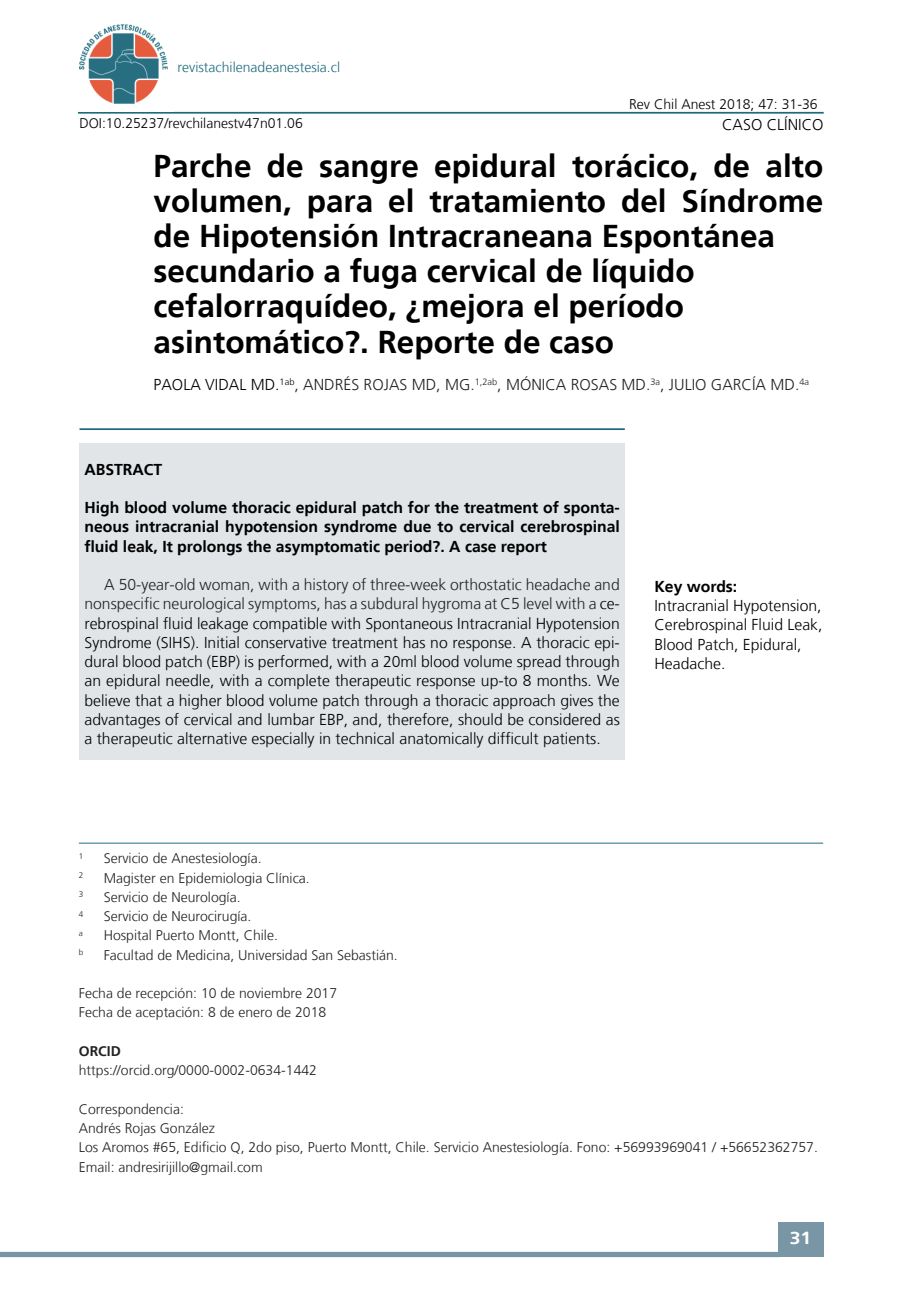
<style>
.page{position:relative;width:918px;height:1315px;background:#fff}
.page>*{position:absolute;margin:0;border:0;box-sizing:border-box;transform-origin:0 0}
.t1{font:700 31.5px/35px "Frutiger LT";color:#000}
.t2{font:700 17.5px "Frutiger LT";color:#fff;scale:1.1 1}
.t3{font:300 15.75px/19.2px "Frutiger LT";color:#000;text-align:justify}
.t4{font:700 15.75px/19.2px "Frutiger LT";color:#000;text-align:justify}
.t5{font:300 15.75px "Frutiger LT";color:#222}
.t6{font:300 14px/19.2px "Frutiger LT";color:#222}
.t7{font:300 14px "Frutiger LT";color:#000}
.t8{font:300 14px "Frutiger LT";color:#1f6b7d}
.t9{font:700 14px "Frutiger LT";color:#222}
.t10{font:300 8.22px "Frutiger LT";color:#222}
.s1{color:#000}
.s2{color:#222}
</style>
<div class="page">
<div style="left:778px;top:1222px;width:45px;height:35px;background:#7896a5"></div>
<div style="left:0;top:1251px;width:780px;height:6px;background:#7896a5"></div>
<hr style="left:78px;top:112px;width:745px;height:2px;background:#1f6b7d">
<img style="left:79px;top:24px;width:89px;height:80px">
<div style="left:79px;top:443px;width:546px;height:316px;background:#e1e5e8"></div>
<hr style="left:79px;top:428px;width:546px;height:2px;background:#1f6b7d">
<hr style="left:79px;top:842px;width:744px;height:1px;background:#1f6b7d">
<p class="t8" style="left:177px;top:59px;width:164px">revistachilenadeanestesia.cl</p>
<p class="t7" style="left:629px;top:96px;width:190px">Rev Chil Anest 2018; 47: 31-36</p>
<p class="t7" style="left:79px;top:116px;width:225px">DOI:10.25237/revchilanestv47n01.06</p>
<p class="t3" style="left:722px;top:115px;width:11px">caso</p>
<p class="t3" style="left:767px;top:115px;width:31px">clínico</p>
<p class="t1" style="left:154px;top:149px;width:671px">Parche de sangre epidural torácico, de alto volumen, para el tratamiento del Síndrome de Hipotensión Intracraneana Espontánea secundario a fuga cervical de líquido cefalorraquídeo, ¿mejora el período asintomático?. Reporte de caso</p>
<p class="t3" style="left:154px;top:375px;width:19px">Paola</p>
<p class="t3" style="left:205px;top:375px;width:19px">Vidal</p>
<p class="t5" style="left:251px;top:375px;width:73px"><span class="s1">MD.</span><sup>1ab</sup>, Andrés</p>
<p class="t5" style="left:364px;top:375px;width:19px">Rojas</p>
<p class="t5" style="left:412px;top:375px;width:130px">MD, Mg .<sup>1,2ab</sup>, Mónica</p>
<p class="t5" style="left:571px;top:375px;width:19px">Rosas</p>
<p class="t5" style="left:621px;top:375px;width:62px">MD.<sup>3a</sup>, Julio</p>
<p class="t5" style="left:711px;top:375px;width:22px">Garc</p>
<p class="t5" style="left:752px;top:375px;width:58px">ía MD.<sup>4a</sup></p>
<p class="t4" style="left:84px;top:460px;width:22px">Abstract</p>
<p class="t4" style="left:84px;top:498px;width:537px">High blood volume thoracic epidural patch for the treatment of sponta&shy;neous intracranial hypotension syndrome due to cervical cerebrospinal fluid leak, It prolongs the asymptomatic period?. A case report</p>
<p class="t3" style="left:84px;top:575px;width:537px;text-indent:20px"><span class="s2">A 50-year-old woman, with a history of three-week orthostatic headache and nonspecific neurological symptoms, has a subdural hygroma at C5 level with a</span> ce&shy;rebrospinal fluid leakage compatible with Spontaneous Intracranial Hypotension Syndrome (SIHS). Initial conservative treatment has no response. A thoracic epi&shy;dural blood patch (EBP) is performed, with a 20ml blood volume spread through an epidural needle, with a complete therapeutic response up-to 8 months. We believe that a higher blood volume patch through a thoracic approach gives the advantages of cervical and lumbar EBP, and, therefore, should be considered as a therapeutic alternative especially in technical anatomically difficult patients.</p>
<p class="t4" style="left:654px;top:577px;width:84px">Key words:</p>
<p class="t3" style="left:654px;top:596px;width:170px;text-align:left">Intracranial Hypotension,<br>Cerebrospinal Fluid Leak,<br>Blood Patch, Epidural,<br>Headache.</p>
<p class="t10" style="left:79px;top:851px;width:6px">1</p>
<p class="t6" style="left:104px;top:849px;width:159px">Servicio de Anestesiología.</p>
<p class="t10" style="left:79px;top:870px;width:6px">2</p>
<p class="t6" style="left:104px;top:868px;width:208px">Magister en Epidemiologia Clínica.</p>
<p class="t10" style="left:79px;top:889px;width:6px">3</p>
<p class="t6" style="left:104px;top:887px;width:138px">Servicio de Neurología.</p>
<p class="t10" style="left:79px;top:909px;width:6px">4</p>
<p class="t6" style="left:104px;top:907px;width:149px">Servicio de Neurocirugía.</p>
<p class="t10" style="left:79px;top:928px;width:6px">a</p>
<p class="t6" style="left:104px;top:926px;width:176px">Hospital Puerto Montt, Chile.</p>
<p class="t10" style="left:79px;top:947px;width:6px">b</p>
<p class="t6" style="left:104px;top:945px;width:296px">Facultad de Medicina, Universidad San Sebastián.</p>
<p class="t6" style="left:79px;top:984px;width:260px">Fecha de recepción: 10 de noviembre 2017<br>Fecha de aceptación: 8 de enero de 2018</p>
<p class="t9" style="left:79px;top:1043px;width:43px">ORCID</p>
<p class="t6" style="left:79px;top:1061px;width:240px">https://orcid.org/0000-0002-0634-1442</p>
<p class="t6" style="left:79px;top:1099px;width:740px">Correspondencia:<br>Andrés Rojas González<br>Los Aromos #65, Edificio Q, 2do piso, Puerto Montt, Chile. Servicio Anestesiología. Fono: +56993969041 / +56652362757.<br>Email: andresirijillo@gmail.com</p>
<p class="t2" style="left:790px;top:1227px;width:21px">31</p>
</div>
